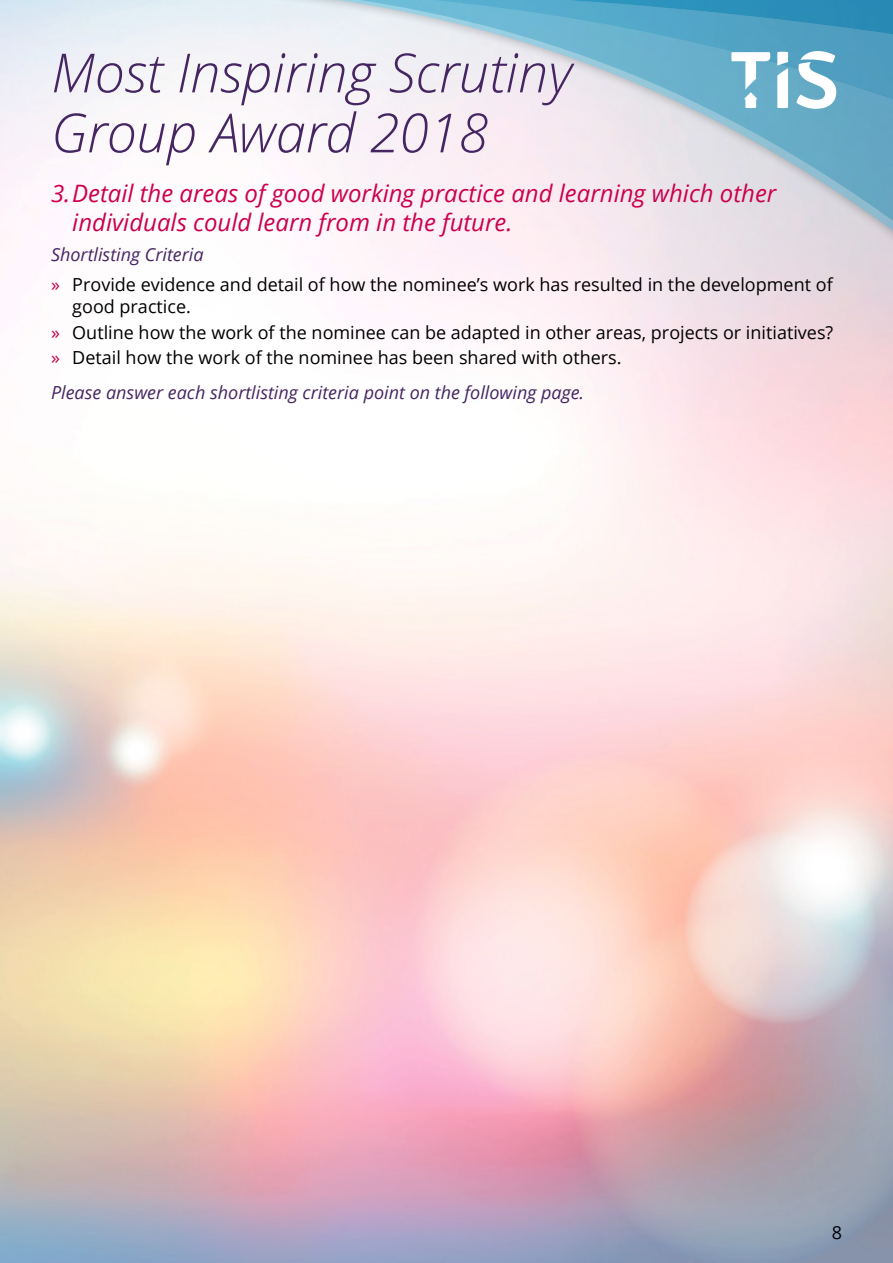
<style>
.page{position:relative;width:893px;height:1263px;background:#fff}
.page>*{position:absolute;margin:0;border:0;box-sizing:border-box;transform-origin:0 0}
.t1{font:italic 300 54px/60px "Open Sans";color:#462563}
.t2{font:italic 24px/28.8px "Open Sans";color:#cb004e}
.t3{font:18px/25.8px "Open Sans";color:#000}
.t4{font:italic 18px "Open Sans";color:#462563}
.s1{font-style:italic;color:#462563}
.s2{color:#cb004e}
</style>
<div class="page">
<div style="left:225px;top:0;width:668px;height:250px;background:#000;opacity:.6"></div>
<svg style="left:234px;top:0;width:659px;height:240px;fill:#fbf2f7"></svg>
<svg style="left:255px;top:103px;width:638px;height:127px"></svg>
<svg style="left:254px;top:36px;width:639px;height:67px"></svg>
<svg style="left:254px;top:0;width:639px;height:36px;background:#79b8d2"></svg>
<svg style="left:777px;top:52px;width:11px;height:56px"></svg>
<svg style="left:796px;top:51px;width:40px;height:58px"></svg>
<svg style="left:731px;top:52px;width:39px;height:56px"></svg>
<h1 class="t1" style="left:51px;top:41px;width:523px">Most Inspiring Scrutiny<br>Group Award 2018</h1>
<h2 class="t2" style="left:72px;top:178px;width:706px;text-indent:-21px">3.Detail the areas of good working practice and learning which other individuals could learn from in the future.</h2>
<p class="t3" style="left:51px;top:239px;width:783px;line-height:30.2px"><span class="s1">Shortlisting Criteria<br></span><span class="s2">»</span> Provide evidence and detail of how the nominee’s work has resulted in the development of</p>
<p class="t3" style="left:51px;top:293px;width:784px;text-indent:21px">good practice.<br><span class="s2">»</span> Outline how the work of the nominee can be adapted in other areas, projects or initiatives? <span class="s2">»</span> Detail how the work of the nominee has been shared with others.</p>
<p class="t4" style="left:51px;top:380px;width:535px">Please answer each shortlisting criteria point on the following page.</p>
<p class="t3" style="left:832px;top:1219px;width:12px">8</p>
</div>
